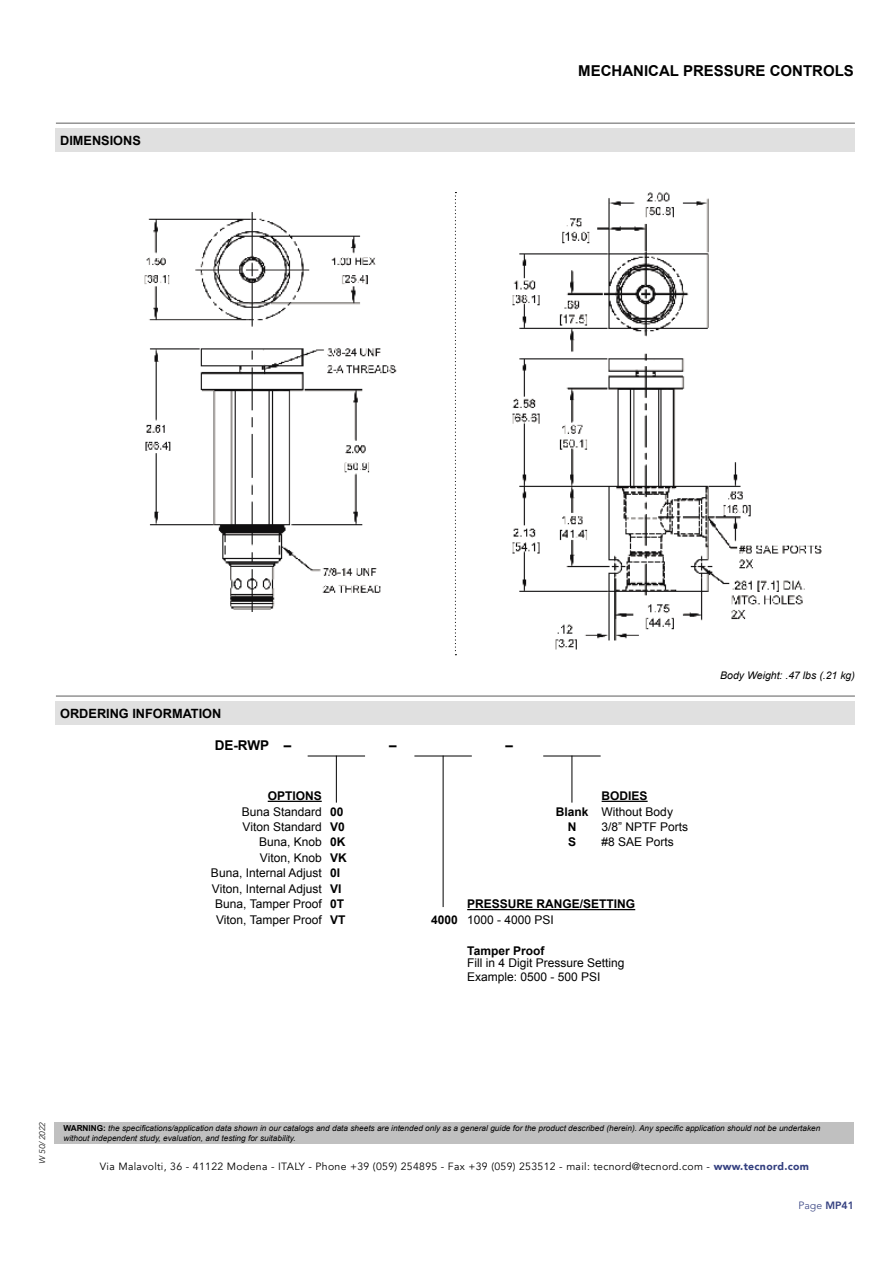
<style>
.page{position:relative;width:893px;height:1263px;background:#fff}
.page>*{position:absolute;margin:0;border:0;box-sizing:border-box;transform-origin:0 0}
.t1{font:700 15px "Arial";color:#000}
.t2{font:700 13.5px "Arial";color:#000}
.t3{font:700 12.75px "Arial";color:#000}
.t4{font:12px/14.4px "Arial";color:#000}
.t5{font:700 12px "Arial";color:#000}
.t6{font:10.5px "Avenir";letter-spacing:.03em;color:#000}
.t7{font:italic 10.5px "Arial";color:#000}
.t8{font:300 10.5px "Avenir LT Std";color:#333f7f}
.t9{font:italic 8.25px/9.9px "Arial";color:#000}
.t10{font:italic 300 8.25px "Avenir LT Std";color:#000}
.s1{font-weight:700}
.s2{font-weight:700;font-style:normal}
.s3{font-weight:900;color:#333f7f}
.s4{font-weight:800}
</style>
<div class="page">
<div style="left:55px;top:1123px;width:799px;height:21px;background:#c0c0c0"></div>
<img style="left:512px;top:192px;width:310px;height:458px">
<img style="left:144px;top:212px;width:311px;height:399px">
<div style="left:688px;top:624px;width:140px;height:48px;background:#fff"></div>
<svg style="left:455px;top:192px;width:1px;height:463px"></svg>
<div style="left:56px;top:128px;width:799px;height:24px;background:#e0e0e0"></div>
<hr style="left:56px;top:122px;width:799px;height:2px;background:#939393">
<div style="left:56px;top:701px;width:799px;height:24px;background:#e0e0e0"></div>
<hr style="left:56px;top:695px;width:799px;height:2px;background:#939393">
<hr style="left:308px;top:756px;width:57px;height:1px;background:#000">
<hr style="left:336px;top:756px;width:1px;height:47px;background:#000">
<hr style="left:414px;top:756px;width:58px;height:1px;background:#000">
<hr style="left:443px;top:756px;width:1px;height:151px;background:#000">
<hr style="left:543px;top:756px;width:58px;height:1px;background:#000">
<hr style="left:572px;top:756px;width:1px;height:47px;background:#000">
<hr style="left:268px;top:801px;width:54px;height:1px;background:#000">
<hr style="left:602px;top:801px;width:46px;height:1px;background:#000">
<hr style="left:467px;top:909px;width:168px;height:1px;background:#000">
<h3 class="t3" style="left:60px;top:132px;width:82px">DIMENSIONS</h3>
<h1 class="t1" style="left:578px;top:61px;width:277px">MECHANICAL PRESSURE CONTROLS</h1>
<h3 class="t3" style="left:60px;top:705px;width:163px">ORDERING INFORMATION</h3>
<h2 class="t2" style="left:215px;top:736px;width:78px">DE-RWP –</h2>
<h2 class="t2" style="left:389px;top:736px;width:9px">–</h2>
<h2 class="t2" style="left:505px;top:736px;width:9px">–</h2>
<h3 class="t5" style="left:268px;top:788px;width:56px">OPTIONS</h3>
<h3 class="t5" style="left:602px;top:788px;width:48px">BODIES</h3>
<h3 class="t4" style="left:242px;top:804px;width:103px">Buna Standard <span class="s1">00</span></h3>
<h3 class="t4" style="left:556px;top:804px;width:119px"><span class="s1">Blank</span> Without Body</h3>
<h3 class="t4" style="left:243px;top:820px;width:104px">Viton Standard <span class="s1">V0</span></h3>
<h3 class="t5" style="left:568px;top:819px;width:10px">N</h3>
<h3 class="t4" style="left:602px;top:820px;width:88px">3/8” NPTF Ports</h3>
<h3 class="t4" style="left:259px;top:835px;width:88px">Buna, Knob <span class="s1">0K</span></h3>
<h3 class="t5" style="left:568px;top:834px;width:10px">S</h3>
<h3 class="t4" style="left:602px;top:835px;width:74px">#8 SAE Ports</h3>
<h3 class="t4" style="left:260px;top:851px;width:88px">Viton, Knob <span class="s1">VK</span></h3>
<h3 class="t4" style="left:211px;top:866px;width:131px">Buna, Internal Adjust <span class="s1">0I</span></h3>
<h3 class="t4" style="left:212px;top:881px;width:131px">Viton, Internal Adjust <span class="s1">VI</span></h3>
<h3 class="t4" style="left:215px;top:897px;width:131px">Buna, Tamper Proof <span class="s1">0T</span></h3>
<h3 class="t5" style="left:467px;top:896px;width:170px">PRESSURE RANGE/SETTING</h3>
<h3 class="t4" style="left:216px;top:912px;width:131px">Viton, Tamper Proof <span class="s1">VT</span></h3>
<h3 class="t4" style="left:431px;top:912px;width:124px"><span class="s1">4000</span> 1000 - 4000 PSI</h3>
<h3 class="t5" style="left:467px;top:943px;width:79px">Tamper Proof</h3>
<h3 class="t4" style="left:467px;top:955px;width:159px">Fill in 4 Digit Pressure Setting<br>Example: 0500 - 500 PSI</h3>
<p class="t7" style="left:720px;top:669px;width:136px">Body Weight: .47 lbs (.21 kg)</p>
<p class="t10" style="left:38px;top:1163px;width:43px;rotate:-90deg">W 50/ 2022</p>
<p class="t9" style="left:63px;top:1123px;width:758px"><span class="s2">WARNING:</span> the specifications/application data shown in our catalogs and data sheets are intended only as a general guide for the product described (herein). Any specific application should not be undertaken without independent study, evaluation, and testing for suitability.</p>
<p class="t6" style="left:100px;top:1160px;width:711px">Via Malavolti, 36 - 41122 Modena - ITALY - Phone +39 (059) 254895 - Fax +39 (059) 253512 - mail: tecnord@tecnord.com - <span class="s3">www.tecnord.com</span></p>
<p class="t8" style="left:798px;top:1199px;width:57px">Page <span class="s4">MP41</span></p>
</div>
